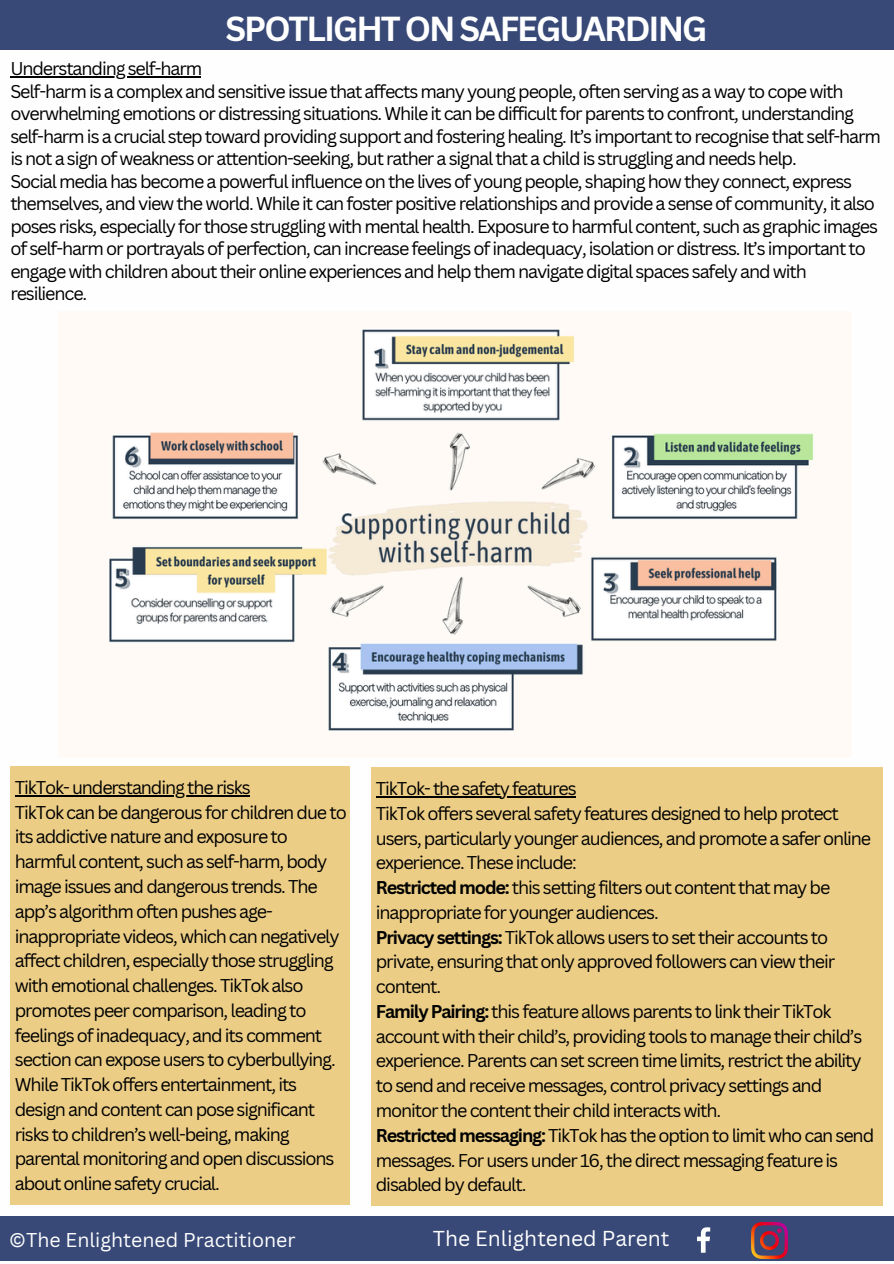
<style>
.page{position:relative;width:894px;height:1264px;background:#fff}
.page>*{position:absolute;margin:0;border:0;box-sizing:border-box;transform-origin:0 0}
.t1{font:700 33.75px "Canva Sans";letter-spacing:-.06em;color:#fff}
.t2{font:21px "Canva Sans";color:#fff}
.t3{font:19.5px "Canva Sans";color:#fff}
.t4{font:18px/24.8px "Canva Sans";letter-spacing:-.065em;color:#000}
.s1{font-weight:700}
</style>
<div class="page">
<div style="left:0;top:1216px;width:893px;height:44px;background:#384977"></div>
<svg style="left:697px;top:1227px;width:13px;height:25px"></svg>
<img style="left:751px;top:1222px;width:35px;height:36px">
<div style="left:0;top:0;width:893px;height:50px;background:#384977"></div>
<div style="left:10px;top:767px;width:340px;height:437px;background:#ebcd86"></div>
<hr style="left:15px;top:795px;width:234px;height:1px;background:#000">
<div style="left:371px;top:767px;width:511px;height:438px;background:#ebcd86"></div>
<hr style="left:376px;top:796px;width:199px;height:1px;background:#000">
<img style="left:109px;top:329px;width:705px;height:402px">
<hr style="left:10px;top:76px;width:191px;height:1px;background:#000">
<p class="t1" style="left:225px;top:5px;width:483px">SPOTLIGHT ON SAFEGUARDING</p>
<p class="t4" style="left:10px;top:56px;width:193px">Understanding self-harm</p>
<p class="t4" style="left:10px;top:79px;width:871px;line-height:22.5px">Self-harm is a complex and sensitive issue that affects many young people, often serving as a way to cope with overwhelming emotions or distressing situations. While it can be difficult for parents to confront, understanding self-harm is a crucial step toward providing support and fostering healing. It’s important to recognise that self-harm is not a sign of weakness or attention-seeking, but rather a signal that a child is struggling and needs help.</p>
<p class="t4" style="left:10px;top:169px;width:868px;line-height:22.5px">Social media has become a powerful influence on the lives of young people, shaping how they connect, express themselves, and view the world. While it can foster positive relationships and provide a sense of community, it also poses risks, especially for those struggling with mental health. Exposure to harmful content, such as graphic images of self-harm or portrayals of perfection, can increase feelings of inadequacy, isolation or distress. It’s important to engage with children about their online experiences and help them navigate digital spaces safely and with resilience.</p>
<p class="t4" style="left:15px;top:774px;width:237px">TikTok- understanding the risks</p>
<p class="t4" style="left:15px;top:799px;width:333px">TikTok can be dangerous for children due to its addictive nature and exposure to harmful content, such as self-harm, body image issues and dangerous trends. The app’s algorithm often pushes age&shy;inappropriate videos, which can negatively affect children, especially those struggling with emotional challenges. TikTok also promotes peer comparison, leading to feelings of inadequacy, and its comment section can expose users to cyberbullying.<br>While TikTok offers entertainment, its design and content can pose significant risks to children’s well-being, making parental monitoring and open discussions about online safety crucial.</p>
<p class="t4" style="left:376px;top:775px;width:202px">TikTok- the safety features</p>
<p class="t4" style="left:376px;top:800px;width:497px">TikTok offers several safety features designed to help protect users, particularly younger audiences, and promote a safer online experience. These include:</p>
<p class="t4" style="left:376px;top:874px;width:456px"><span class="s1">Restricted mode:</span> this setting filters out content that may be inappropriate for younger audiences.</p>
<p class="t4" style="left:376px;top:924px;width:461px"><span class="s1">Privacy settings:</span> TikTok allows users to set their accounts to private, ensuring that only approved followers can view their content.</p>
<p class="t4" style="left:376px;top:998px;width:488px"><span class="s1">Family Pairing:</span> this feature allows parents to link their TikTok account with their child’s, providing tools to manage their child’s experience. Parents can set screen time limits, restrict the ability to send and receive messages, control privacy settings and monitor the content their child interacts with.</p>
<p class="t4" style="left:376px;top:1122px;width:499px"><span class="s1">Restricted messaging:</span> TikTok has the option to limit who can send messages. For users under 16, the direct messaging feature is disabled by default.</p>
<p class="t3" style="left:9px;top:1226px;width:288px">©The Enlightened Practitioner</p>
<h1 class="t2" style="left:432px;top:1223px;width:238px">The Enlightened Parent</h1>
</div>
